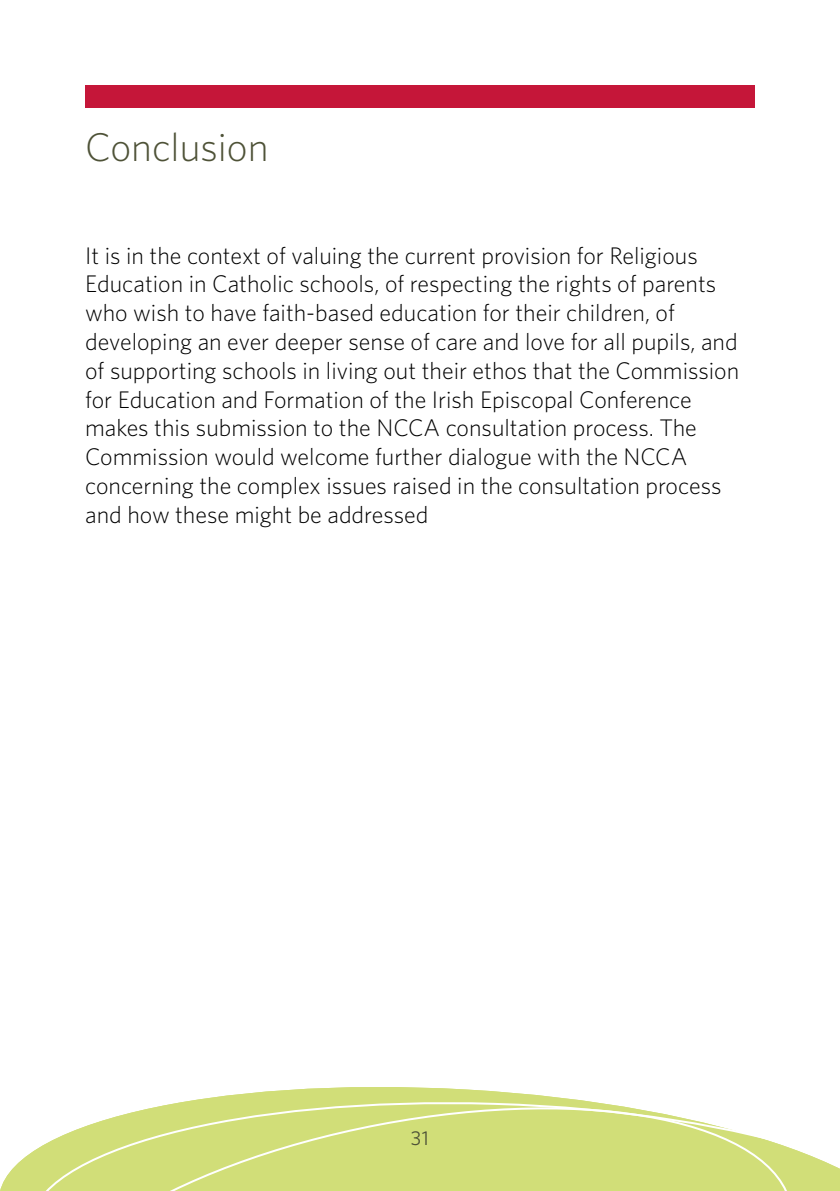
<style>
.page{position:relative;width:840px;height:1191px;background:#fff}
.page>*{position:absolute;margin:0;border:0;box-sizing:border-box;transform-origin:0 0}
.t1{font:300 40px "Whitney HTF";color:#4e5237}
.t2{font:300 24px/28.8px "Whitney HTF";color:#000}
.t3{font:20px "Whitney HTF";color:#4e5237}
</style>
<div class="page">
<svg style="left:806px;top:1154px;width:33px;height:37px"></svg>
<svg style="left:10px;top:1087px;width:796px;height:104px"></svg>
<div style="left:85px;top:85px;width:669px;height:23px;background:#c51639"></div>
<h1 class="t1" style="left:85px;top:124px;width:185px">Conclusion</h1>
<p class="t2" style="left:85px;top:240px;width:655px">It is in the context of valuing the current provision for Religious Education in Catholic schools, of respecting the rights of parents who wish to have faith-based education for their children, of developing an ever deeper sense of care and love for all pupils, and of supporting schools in living out their ethos that the Commission for Education and Formation of the Irish Episcopal Conference makes this submission to the NCCA consultation process. The Commission would welcome further dialogue with the NCCA concerning the complex issues raised in the consultation process and how these might be addressed</p>
<p class="t3" style="left:410px;top:1126px;width:20px">31</p>
</div>
